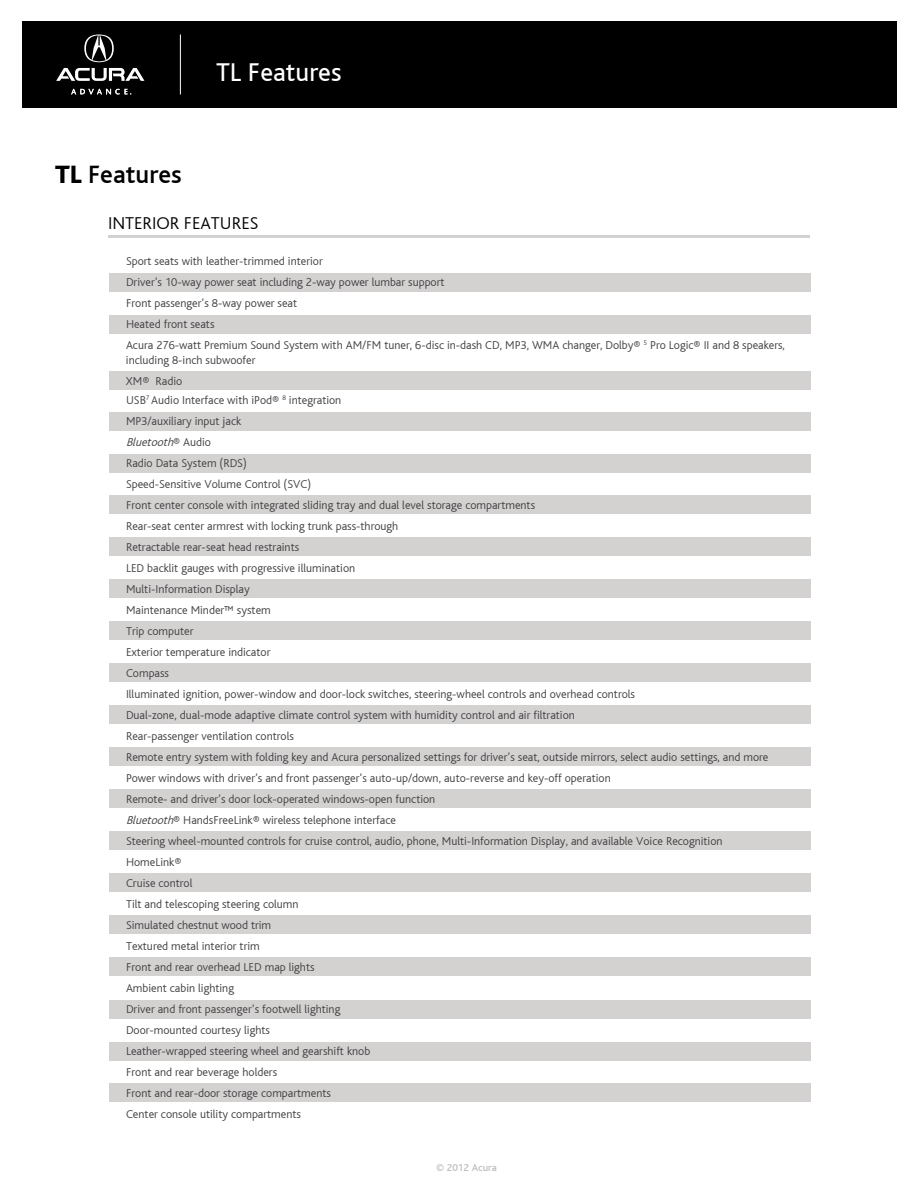
<style>
.page{position:relative;width:918px;height:1188px;background:#fff}
.page>*{position:absolute;margin:0;border:0;box-sizing:border-box;transform-origin:0 0}
.t1{font:27px "Acura Bliss";color:#fff}
.t2{font:500 26.4px "Acura Bliss";color:#000}
.t3{font:300 18px "Acura Bliss";color:#000}
.t4{font:300 12px/21px "Acura Bliss";color:#414042}
.t5{font:500 10.5px "Acura Bliss";color:#bcbec0}
.s1{font-weight:800}
.s2{font-style:italic}
</style>
<div class="page">
<div style="left:22px;top:21px;width:874px;height:87px;background:#000"></div>
<hr style="left:180px;top:34px;width:1px;height:60px;background:#fff">
<svg style="left:84px;top:34px;width:30px;height:28px"></svg>
<svg style="left:56px;top:68px;width:88px;height:13px"></svg>
<svg style="left:71px;top:89px;width:60px;height:5px"></svg>
<div style="left:109px;top:273px;width:702px;height:19px;background:#d4d1d1"></div>
<div style="left:109px;top:316px;width:702px;height:18px;background:#d4d1d1"></div>
<div style="left:109px;top:371px;width:702px;height:18px;background:#d4d1d1"></div>
<hr style="left:108px;top:236px;width:702px;height:2px;background:#d4d1d1">
<div style="left:109px;top:412px;width:702px;height:18px;background:#d4d1d1"></div>
<div style="left:109px;top:663px;width:702px;height:18px;background:#d4d1d1"></div>
<div style="left:109px;top:537px;width:702px;height:18px;background:#d4d1d1"></div>
<div style="left:109px;top:789px;width:702px;height:19px;background:#d4d1d1"></div>
<div style="left:109px;top:915px;width:702px;height:18px;background:#d4d1d1"></div>
<div style="left:109px;top:1084px;width:702px;height:18px;background:#d4d1d1"></div>
<div style="left:109px;top:454px;width:702px;height:19px;background:#d4d1d1"></div>
<div style="left:109px;top:705px;width:702px;height:19px;background:#d4d1d1"></div>
<div style="left:109px;top:579px;width:702px;height:19px;background:#d4d1d1"></div>
<div style="left:109px;top:832px;width:702px;height:18px;background:#d4d1d1"></div>
<div style="left:109px;top:1000px;width:702px;height:18px;background:#d4d1d1"></div>
<div style="left:109px;top:957px;width:702px;height:19px;background:#d4d1d1"></div>
<div style="left:109px;top:495px;width:702px;height:18px;background:#d4d1d1"></div>
<div style="left:109px;top:747px;width:702px;height:19px;background:#d4d1d1"></div>
<div style="left:109px;top:621px;width:702px;height:19px;background:#d4d1d1"></div>
<div style="left:109px;top:874px;width:702px;height:18px;background:#d4d1d1"></div>
<div style="left:109px;top:1042px;width:702px;height:18px;background:#d4d1d1"></div>
<h1 class="t1" style="left:216px;top:57px;width:127px">TL Features</h1>
<h2 class="t2" style="left:55px;top:161px;width:128px"><span class="s1">TL</span> Features</h2>
<h3 class="t3" style="left:108px;top:214px;width:10px">interior</h3>
<h3 class="t3" style="left:184px;top:214px;width:30px">Features</h3>
<p class="t4" style="left:126px;top:251px;width:661px">Sport seats with leather-trimmed interior<br>Driver’s 10-way power seat including 2-way power lumbar support<br>Front passenger’s 8-way power seat<br>Heated front seats<br>Acura 276-watt Premium Sound System with AM/FM tuner, 6-disc in-dash CD, MP3, WMA changer, Dolby® <sup>5</sup> Pro Logic® II and 8 speakers,</p>
<p class="t4" style="left:126px;top:350px;width:131px">including 8-inch subwoofer<br>XM® Radio</p>
<p class="t4" style="left:126px;top:390px;width:644px">USB<sup>7</sup> Audio Interface with iPod® <sup>8</sup> integration<br>MP3/auxiliary input jack<br><span class="s2">Bluetooth</span>® A u d i o<br>Radio Data System (RDS)<br>Speed-Sensitive Volume Control (SVC)<br>Front center console with integrated sliding tray and dual level storage compartments<br>Rear-seat center armrest with locking trunk pass-through<br>Retractable rear-seat head restraints<br>LED backlit gauges with progressive illumination<br>Multi-Information Display<br>Maintenance Minder™ system<br>Trip computer<br>Exterior temperature indicator<br>Compass<br>Illuminated ignition, power-window and door-lock switches, steering-wheel controls and overhead controls<br>Dual-zone, dual-mode adaptive climate control system with humidity control and air filtration<br>Rear-passenger ventilation controls<br>Remote entry system with folding key and Acura personalized settings for driver’s seat, outside mirrors, select audio settings, and more Power windows with driver’s and front passenger’s auto-up/down, auto-reverse and key-off operation<br>Remote- and driver’s door lock-operated windows-open function<br><span class="s2">Bluetooth</span>® HandsFreeLink® wireless telephone interface<br>Steering wheel-mounted controls for cruise control, audio, phone, Multi-Information Display, and available Voice Recognition HomeLink®<br>Cruise control<br>Tilt and telescoping steering column<br>Simulated chestnut wood trim<br>Textured metal interior trim<br>Front and rear overhead LED map lights<br>Ambient cabin lighting<br>Driver and front passenger’s footwell lighting<br>Door-mounted courtesy lights<br>Leather-wrapped steering wheel and gearshift knob<br>Front and rear beverage holders<br>Front and rear-door storage compartments<br>Center console utility compartments</p>
<p class="t5" style="left:436px;top:1162px;width:62px">© 2012 Acura</p>
</div>
